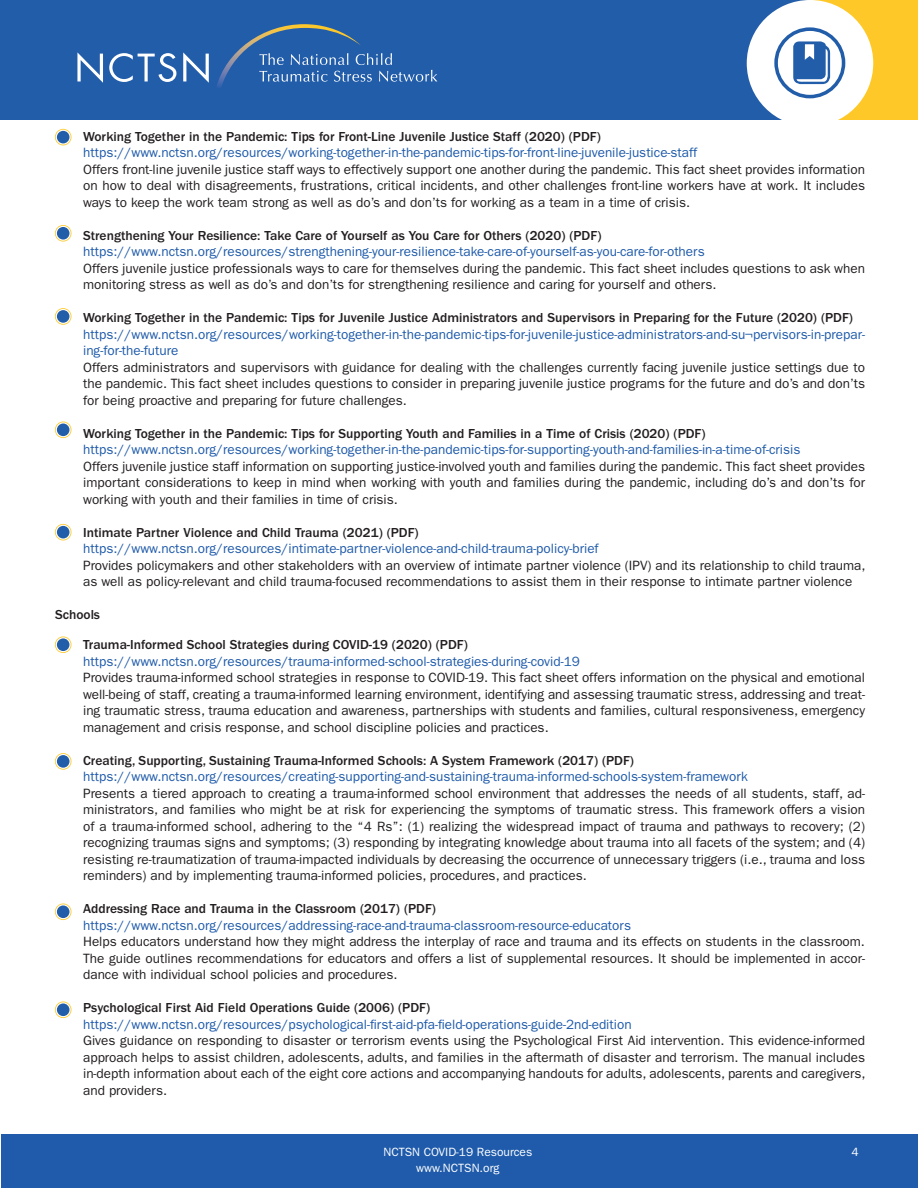
<style>
.page{position:relative;width:918px;height:1188px;background:#fff}
.page>*{position:absolute;margin:0;border:0;box-sizing:border-box;transform-origin:0 0}
.t1{font:13.5px/16.5px "ITC Franklin Gothic Std";color:#231f20;text-align:justify}
.t2{font:13.5px/16.5px "ITC Franklin Gothic Std";color:#1f5baa}
.t3{font:500 13.5px "ITC Franklin Gothic Std";color:#231f20}
.t4{font:12px/16.5px "ITC Franklin Gothic Std";color:#fff;text-align:center}
</style>
<div class="page">
<div style="left:1px;top:1134px;width:917px;height:54px;background:#1f5baa"></div>
<div style="left:0;top:0;width:918px;height:119px;background:#fec828"></div>
<div style="left:0;top:0;width:808px;height:119px;background:#225daa"></div>
<div style="left:747px;top:0;width:126px;height:127px;background:#fff;border-radius:50%"></div>
<svg style="left:77px;top:52px;width:26px;height:31px"></svg>
<svg style="left:109px;top:53px;width:67px;height:29px"></svg>
<svg style="left:183px;top:52px;width:26px;height:31px"></svg>
<svg style="left:361px;top:53px;width:76px;height:29px"></svg>
<img style="left:217px;top:24px;width:144px;height:64px">
<svg style="left:774px;top:27px;width:71px;height:71px"></svg>
<svg style="left:55px;top:129px;width:16px;height:16px"></svg>
<svg style="left:55px;top:225px;width:16px;height:17px"></svg>
<svg style="left:55px;top:524px;width:16px;height:16px"></svg>
<svg style="left:55px;top:753px;width:16px;height:17px"></svg>
<svg style="left:55px;top:636px;width:16px;height:17px"></svg>
<svg style="left:55px;top:903px;width:16px;height:17px"></svg>
<svg style="left:55px;top:1001px;width:16px;height:17px"></svg>
<svg style="left:55px;top:422px;width:16px;height:16px"></svg>
<svg style="left:55px;top:308px;width:16px;height:17px"></svg>
<p class="t3" style="left:83px;top:129px;width:519px">Working Together in the Pandemic: Tips for Front-Line Juvenile Justice Staff (2020) (PDF)</p>
<p class="t2" style="left:83px;top:144px;width:616px">https://www.nctsn.org/resources/working-together-in-the-pandemic-tips-for-front-line-juvenile-justice-staff</p>
<p class="t1" style="left:83px;top:161px;width:783px">Offers front-line juvenile justice staff ways to effectively support one another during the pandemic. This fact sheet provides information on how to deal with disagreements, frustrations, critical incidents, and other challenges front-line workers have at work. It includes ways to keep the work team strong as well as do’s and don’ts for working as a team in a time of crisis.</p>
<p class="t3" style="left:83px;top:228px;width:520px">Strengthening Your Resilience: Take Care of Yourself as You Care for Others (2020) (PDF)</p>
<p class="t2" style="left:83px;top:243px;width:623px">https://www.nctsn.org/resources/strengthening-your-resilience-take-care-of-yourself-as-you-care-for-others</p>
<p class="t1" style="left:83px;top:260px;width:783px">Offers juvenile justice professionals ways to care for themselves during the pandemic. This fact sheet includes questions to ask when monitoring stress as well as do’s and don’ts for strengthening resilience and caring for yourself and others.</p>
<p class="t3" style="left:83px;top:310px;width:771px">Working Together in the Pandemic: Tips for Juvenile Justice Administrators and Supervisors in Preparing for the Future (2020) (PDF)</p>
<p class="t2" style="left:83px;top:326px;width:783px">https://www.nctsn.org/resources/working-together-in-the-pandemic-tips-for-juvenile-justice-administrators-and-su¬pervisors-in-prepar&shy;ing-for-the-future</p>
<p class="t1" style="left:83px;top:359px;width:784px">Offers administrators and supervisors with guidance for dealing with the challenges currently facing juvenile justice settings due to the pandemic. This fact sheet includes questions to consider in preparing juvenile justice programs for the future and do’s and don’ts for being proactive and preparing for future challenges.</p>
<p class="t3" style="left:83px;top:426px;width:624px">Working Together in the Pandemic: Tips for Supporting Youth and Families in a Time of Crisis (2020) (PDF)</p>
<p class="t2" style="left:83px;top:441px;width:719px">https://www.nctsn.org/resources/working-together-in-the-pandemic-tips-for-supporting-youth-and-families-in-a-time-of-crisis</p>
<p class="t1" style="left:83px;top:458px;width:784px">Offers juvenile justice staff information on supporting justice-involved youth and families during the pandemic. This fact sheet provides important considerations to keep in mind when working with youth and families during the pandemic, including do’s and don’ts for working with youth and their families in time of crisis.</p>
<p class="t3" style="left:83px;top:525px;width:337px">Intimate Partner Violence and Child Trauma (2021) (PDF)</p>
<p class="t2" style="left:83px;top:540px;width:517px">https://www.nctsn.org/resources/intimate-partner-violence-and-child-trauma-policy-brief</p>
<p class="t1" style="left:83px;top:557px;width:784px">Provides policymakers and other stakeholders with an overview of intimate partner violence (IPV) and its relationship to child trauma, as well as policy-relevant and child trauma-focused recommendations to assist them in their response to intimate partner violence</p>
<p class="t3" style="left:55px;top:607px;width:47px">Schools</p>
<p class="t3" style="left:83px;top:637px;width:386px">Trauma-Informed School Strategies during COVID-19 (2020) (PDF)</p>
<p class="t2" style="left:83px;top:653px;width:498px">https://www.nctsn.org/resources/trauma-informed-school-strategies-during-covid-19</p>
<p class="t1" style="left:83px;top:669px;width:783px">Provides trauma-informed school strategies in response to COVID-19. This fact sheet offers information on the physical and emotional well-being of staff, creating a trauma-informed learning environment, identifying and assessing traumatic stress, addressing and treat&shy;ing traumatic stress, trauma education and awareness, partnerships with students and families, cultural responsiveness, emergency management and crisis response, and school discipline policies and practices.</p>
<p class="t3" style="left:83px;top:753px;width:553px">Creating, Supporting, Sustaining Trauma-Informed Schools: A System Framework (2017) (PDF)</p>
<p class="t2" style="left:83px;top:768px;width:666px">https://www.nctsn.org/resources/creating-supporting-and-sustaining-trauma-informed-schools-system-framework</p>
<p class="t1" style="left:83px;top:785px;width:784px">Presents a tiered approach to creating a trauma-informed school environment that addresses the needs of all students, staff, ad&shy;ministrators, and families who might be at risk for experiencing the symptoms of traumatic stress. This framework offers a vision of a trauma-informed school, adhering to the “4 Rs”: (1) realizing the widespread impact of trauma and pathways to recovery; (2) recognizing traumas signs and symptoms; (3) responding by integrating knowledge about trauma into all facets of the system; and (4) resisting re-traumatization of trauma-impacted individuals by decreasing the occurrence of unnecessary triggers (i.e., trauma and loss reminders) and by implementing trauma-informed policies, procedures, and practices.</p>
<p class="t3" style="left:83px;top:901px;width:354px">Addressing Race and Trauma in the Classroom (2017) (PDF)</p>
<p class="t2" style="left:83px;top:917px;width:550px">https://www.nctsn.org/resources/addressing-race-and-trauma-classroom-resource-educators</p>
<p class="t1" style="left:83px;top:933px;width:783px">Helps educators understand how they might address the interplay of race and trauma and its effects on students in the classroom.<br>The guide outlines recommendations for educators and offers a list of supplemental resources. It should be implemented in accor&shy;dance with individual school policies and procedures.</p>
<p class="t3" style="left:83px;top:1000px;width:349px">Psychological First Aid Field Operations Guide (2006) (PDF)</p>
<p class="t2" style="left:83px;top:1016px;width:550px">https://www.nctsn.org/resources/psychological-first-aid-pfa-field-operations-guide-2nd-edition</p>
<p class="t1" style="left:83px;top:1032px;width:784px">Gives guidance on responding to disaster or terrorism events using the Psychological First Aid intervention. This evidence-informed approach helps to assist children, adolescents, adults, and families in the aftermath of disaster and terrorism. The manual includes in-depth information about each of the eight core actions and accompanying handouts for adults, adolescents, parents and caregivers, and providers.</p>
<p class="t4" style="left:383px;top:1143px;width:150px">NCTSN COVID-19 Resources www.NCTSN.org</p>
<p class="t4" style="left:852px;top:1143px;width:9px">4</p>
</div>
